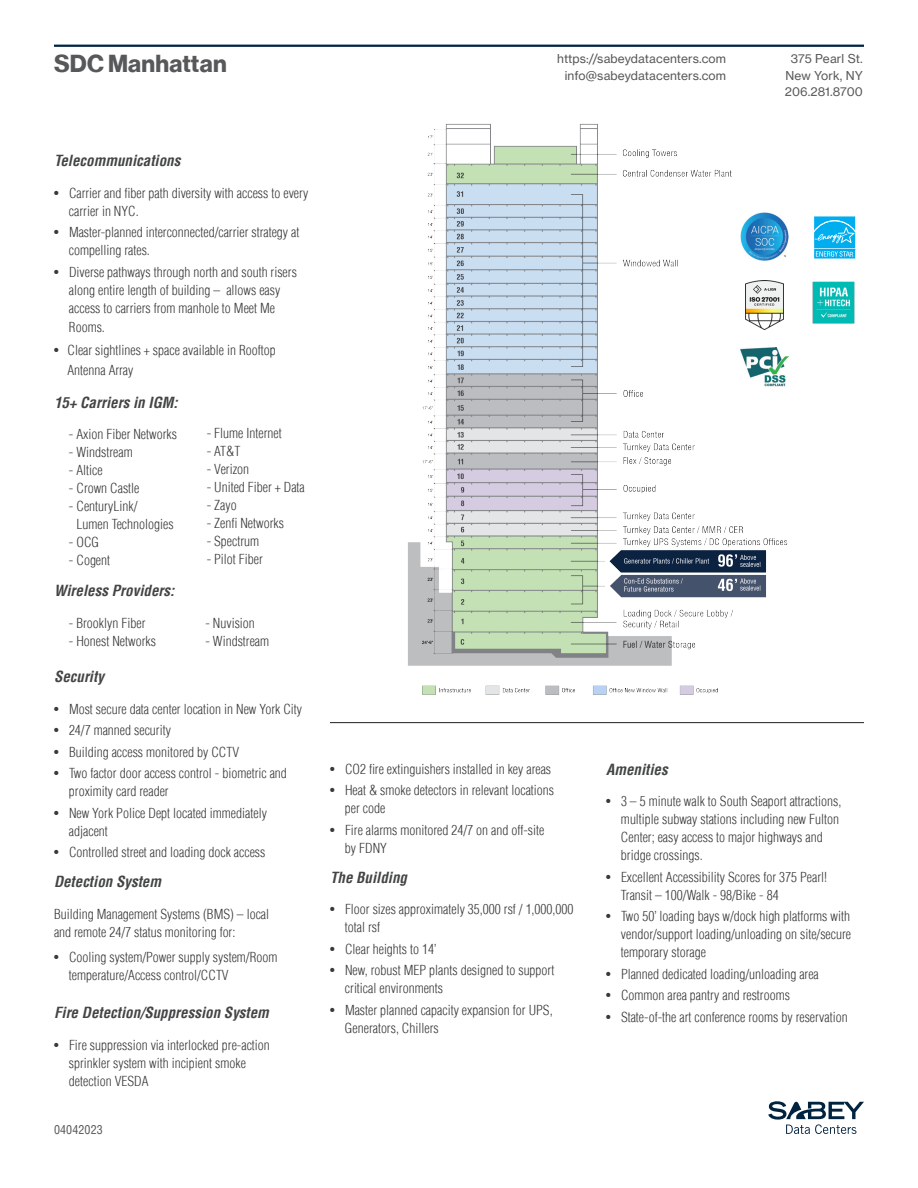
<style>
.page{position:relative;width:918px;height:1188px;background:#fff}
.page>*{position:absolute;margin:0;border:0;box-sizing:border-box;transform-origin:0 0}
.t1{font:24px "N Haas Grotesk DS Pro 75 Bd";letter-spacing:.01em;color:#57585a}
.t2{font:italic 700 condensed 15px "Helvetica LT";color:#434445}
.t3{font:300 condensed 13.5px/18px "Helvetica LT";color:#383839}
.t4{font:12px/16.5px "N Haas Grotesk TX Pro 55 Rg";letter-spacing:.01em;color:#57585a;text-align:center}
.t5{font:condensed 12px "Helvetica LT";letter-spacing:.01em;color:#57585a}
.t6{font:condensed 6.9px "Helvetica LT";color:#fff}
.s1{font-weight:400}
</style>
<div class="page">
<hr style="left:330px;top:722px;width:534px;height:1px;background:#231f20">
<img style="left:408px;top:124px;width:380px;height:571px">
<hr style="left:54px;top:45px;width:810px;height:2px;background:#002340">
<svg style="left:768px;top:1101px;width:96px;height:33px"></svg>
<img style="left:812px;top:281px;width:43px;height:43px">
<img style="left:740px;top:348px;width:49px;height:38px">
<img style="left:740px;top:212px;width:49px;height:48px">
<svg style="left:814px;top:216px;width:42px;height:43px"></svg>
<img style="left:745px;top:280px;width:39px;height:49px">
<p class="t4" style="left:557px;top:51px;width:170px;text-align:right">https://sabeydatacenters.com info@sabeydatacenters.com</p>
<p class="t1" style="left:54px;top:50px;width:174px">SDC Manhattan</p>
<p class="t4" style="left:785px;top:51px;width:80px">375 Pearl St.<br>New York, NY<br>206.281.8700</p>
<p class="t2" style="left:54px;top:152px;width:128px">Telecommunications</p>
<p class="t3" style="left:69px;top:184px;width:241px;text-indent:-15px"><span class="s1">•</span> Carrier and fiber path diversity with access to every carrier in NYC.</p>
<p class="t3" style="left:69px;top:223px;width:232px;text-indent:-15px"><span class="s1">•</span> Master-planned interconnected/carrier strategy at compelling rates.</p>
<p class="t3" style="left:54px;top:263px;width:244px;text-align:center"><span class="s1">•</span> Diverse pathways through north and south risers along entire length of building – allows easy access to carriers from manhole to Meet Me</p>
<p class="t3" style="left:69px;top:318px;width:37px">Rooms.</p>
<p class="t3" style="left:68px;top:341px;width:210px;line-height:19.5px;text-indent:-14px"><span class="s1">•</span> Clear sightlines + space available in Rooftop<br>Antenna Array</p>
<p class="t2" style="left:54px;top:393px;width:125px">15+ Carriers in IGM:</p>
<p class="t3" style="left:69px;top:425px;width:109px">- Axion Fiber Networks</p>
<p class="t3" style="left:69px;top:443px;width:65px">- Windstream</p>
<p class="t3" style="left:69px;top:461px;width:35px">- Altice</p>
<p class="t3" style="left:69px;top:479px;width:72px">- Crown Castle</p>
<p class="t3" style="left:77px;top:497px;width:99px;text-indent:-8px">- CenturyLink/<br>Lumen Technologies</p>
<p class="t3" style="left:69px;top:533px;width:32px">- OCG</p>
<p class="t3" style="left:69px;top:551px;width:43px">- Cogent</p>
<p class="t3" style="left:207px;top:424px;width:76px">- Flume Internet</p>
<p class="t3" style="left:207px;top:442px;width:35px">- AT&amp;T</p>
<p class="t3" style="left:207px;top:460px;width:44px">- Verizon</p>
<p class="t3" style="left:207px;top:478px;width:100px">- United Fiber + Data</p>
<p class="t3" style="left:207px;top:496px;width:31px">- Zayo</p>
<p class="t3" style="left:207px;top:514px;width:79px">- Zenfi Networks</p>
<p class="t3" style="left:207px;top:532px;width:54px">- Spectrum</p>
<p class="t3" style="left:207px;top:550px;width:58px">- Pilot Fiber</p>
<p class="t2" style="left:54px;top:581px;width:122px">Wireless Providers:</p>
<p class="t3" style="left:69px;top:614px;width:78px">- Brooklyn Fiber</p>
<p class="t3" style="left:205px;top:614px;width:51px">- Nuvision</p>
<p class="t3" style="left:69px;top:632px;width:88px">- Honest Networks</p>
<p class="t3" style="left:205px;top:632px;width:65px">- Windstream</p>
<p class="t2" style="left:54px;top:667px;width:51px">Security</p>
<p class="t3" style="left:54px;top:700px;width:250px"><span class="s1">•</span> Most secure data center location in New York City</p>
<p class="t3" style="left:54px;top:721px;width:118px"><span class="s1">•</span> 24/7 manned security</p>
<p class="t3" style="left:54px;top:743px;width:187px"><span class="s1">•</span> Building access monitored by CCTV</p>
<p class="t3" style="left:69px;top:764px;width:219px;text-indent:-15px"><span class="s1">•</span> Two factor door access control - biometric and proximity card reader</p>
<p class="t3" style="left:69px;top:804px;width:199px;text-indent:-15px"><span class="s1">•</span> New York Police Dept located immediately adjacent</p>
<p class="t3" style="left:54px;top:843px;width:213px"><span class="s1">•</span> Controlled street and loading dock access</p>
<p class="t2" style="left:54px;top:872px;width:109px">Detection System</p>
<p class="t3" style="left:54px;top:905px;width:217px">Building Management Systems (BMS) – local and remote 24/7 status monitoring for:</p>
<p class="t3" style="left:69px;top:948px;width:210px;text-indent:-15px"><span class="s1">•</span> Cooling system/Power supply system/Room temperature/Access control/CCTV</p>
<p class="t2" style="left:54px;top:1003px;width:216px">Fire Detection/Suppression System</p>
<p class="t3" style="left:69px;top:1036px;width:202px;text-indent:-15px"><span class="s1">•</span> Fire suppression via interlocked pre-action sprinkler system with incipient smoke detection VESDA</p>
<p class="t5" style="left:54px;top:1122px;width:50px">04042023</p>
<p class="t3" style="left:330px;top:760px;width:223px"><span class="s1">•</span> CO2 fire extinguishers installed in key areas</p>
<p class="t3" style="left:345px;top:781px;width:211px;text-indent:-15px"><span class="s1">•</span> Heat &amp; smoke detectors in relevant locations per code</p>
<p class="t3" style="left:345px;top:821px;width:201px;text-indent:-15px"><span class="s1">•</span> Fire alarms monitored 24/7 on and off-site by FDNY</p>
<p class="t2" style="left:330px;top:868px;width:79px">The Building</p>
<p class="t3" style="left:345px;top:900px;width:230px;text-indent:-15px"><span class="s1">•</span> Floor sizes approximately 35,000 rsf / 1,000,000 total rsf</p>
<p class="t3" style="left:330px;top:940px;width:108px"><span class="s1">•</span> Clear heights to 14’</p>
<p class="t3" style="left:345px;top:961px;width:211px;text-indent:-15px"><span class="s1">•</span> New, robust MEP plants designed to support critical environments</p>
<p class="t3" style="left:345px;top:1001px;width:209px;text-indent:-15px"><span class="s1">•</span> Master planned capacity expansion for UPS,<br>Generators, Chillers</p>
<p class="t6" style="left:850px;top:250px;width:6px">R</p>
<p class="t2" style="left:606px;top:760px;width:63px">Amenities</p>
<p class="t3" style="left:621px;top:792px;width:222px;text-indent:-15px"><span class="s1">•</span> 3 – 5 minute walk to South Seaport attractions, multiple subway stations including new Fulton Center; easy access to major highways and bridge crossings.</p>
<p class="t3" style="left:621px;top:868px;width:208px;text-indent:-15px"><span class="s1">•</span> Excellent Accessibility Scores for 375 Pearl!<br>Transit – 100/Walk - 98/Bike - 84</p>
<p class="t3" style="left:621px;top:907px;width:232px;text-align:justify;text-indent:-15px"><span class="s1">•</span> Two 50’ loading bays w/dock high platforms with vendor/support loading/unloading on site/secure temporary storage</p>
<p class="t3" style="left:606px;top:965px;width:214px"><span class="s1">•</span> Planned dedicated loading/unloading area</p>
<p class="t3" style="left:606px;top:986px;width:185px"><span class="s1">•</span> Common area pantry and restrooms</p>
<p class="t3" style="left:606px;top:1008px;width:243px"><span class="s1">•</span> State-of-the art conference rooms by reservation</p>
</div>
